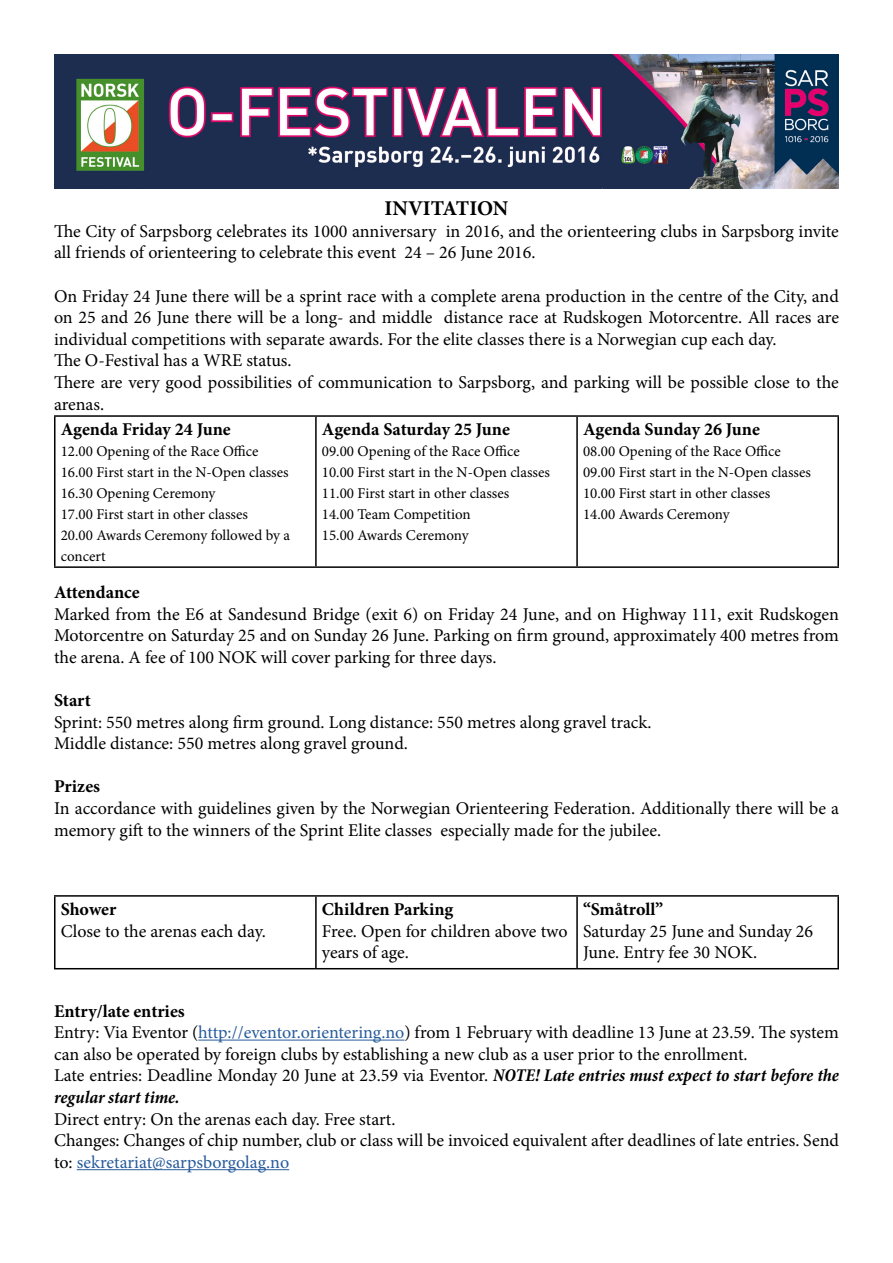
<style>
.page{position:relative;width:893px;height:1263px;background:#fff}
.page>*{position:absolute;margin:0;border:0;box-sizing:border-box;transform-origin:0 0}
.t1{font:700 21px "Minion Pro";color:#000}
.t2{font:18px/21.6px "Minion Pro";color:#000}
.t3{font:700 18px "Minion Pro";color:#000}
.t4{font:15px/21px "Minion Pro";color:#000}
.s1{font-weight:700}
.s2{color:#275b9b}
.s3{font-weight:700;font-style:italic;font-stretch:condensed}
</style>
<div class="page">
<hr style="left:198px;top:1040px;width:206px;height:1px;background:#275b9b">
<hr style="left:77px;top:1169px;width:212px;height:1px;background:#275b9b">
<hr style="left:54px;top:895px;width:262px;height:2px;background:#000">
<hr style="left:54px;top:897px;width:2px;height:71px;background:#000">
<hr style="left:316px;top:895px;width:261px;height:2px;background:#000">
<hr style="left:315px;top:897px;width:2px;height:71px;background:#000">
<hr style="left:577px;top:895px;width:262px;height:2px;background:#000">
<hr style="left:576px;top:897px;width:2px;height:71px;background:#000">
<hr style="left:837px;top:897px;width:2px;height:71px;background:#000">
<hr style="left:54px;top:968px;width:262px;height:1px;background:#000">
<hr style="left:316px;top:968px;width:261px;height:1px;background:#000">
<hr style="left:577px;top:968px;width:262px;height:1px;background:#000">
<hr style="left:54px;top:415px;width:262px;height:2px;background:#000">
<hr style="left:54px;top:417px;width:2px;height:149px;background:#000">
<hr style="left:316px;top:415px;width:261px;height:2px;background:#000">
<hr style="left:315px;top:417px;width:2px;height:149px;background:#000">
<hr style="left:577px;top:415px;width:262px;height:2px;background:#000">
<hr style="left:576px;top:417px;width:2px;height:149px;background:#000">
<hr style="left:837px;top:417px;width:2px;height:149px;background:#000">
<hr style="left:54px;top:566px;width:262px;height:2px;background:#000">
<hr style="left:316px;top:566px;width:261px;height:2px;background:#000">
<hr style="left:577px;top:566px;width:262px;height:2px;background:#000">
<img style="left:54px;top:54px;width:785px;height:134px">
<p class="t1" style="left:385px;top:194px;width:125px">INVITATION</p>
<p class="t2" style="left:54px;top:220px;width:786px">The City of Sarpsborg celebrates its 1000 anniversary in 2016, and the orienteering clubs in Sarpsborg invite all friends of orienteering to celebrate this event 24 – 26 June 2016.</p>
<p class="t2" style="left:54px;top:285px;width:786px">On Friday 24 June there will be a sprint race with a complete arena production in the centre of the City, and on 25 and 26 June there will be a long- and middle distance race at Rudskogen Motorcentre. All races are individual competitions with separate awards. For the elite classes there is a Norwegian cup each day.<br>The O-Festival has a WRE status.<br>There are very good possibilities of communication to Sarpsborg, and parking will be possible close to the arenas.</p>
<p class="t3" style="left:61px;top:417px;width:171px">Agenda Friday 24 June</p>
<p class="t4" style="left:61px;top:441px;width:231px">12.00 Opening of the Race Office<br>16.00 First start in the N-Open classes<br>16.30 Opening Ceremony<br>17.00 First start in other classes<br>20.00 Awards Ceremony followed by a concert</p>
<p class="t3" style="left:322px;top:417px;width:189px">Agenda Saturday 25 June</p>
<p class="t4" style="left:322px;top:441px;width:230px">09.00 Opening of the Race Office<br>10.00 First start in the N-Open classes<br>11.00 First start in other classes<br>14.00 Team Competition<br>15.00 Awards Ceremony</p>
<p class="t3" style="left:583px;top:417px;width:178px">Agenda Sunday 26 June</p>
<p class="t4" style="left:583px;top:441px;width:230px">08.00 Opening of the Race Office<br>09.00 First start in the N-Open classes<br>10.00 First start in other classes<br>14.00 Awards Ceremony</p>
<p class="t3" style="left:54px;top:579px;width:87px">Attendance</p>
<p class="t2" style="left:54px;top:603px;width:786px;text-align:justify">Marked from the E6 at Sandesund Bridge (exit 6) on Friday 24 June, and on Highway 111, exit Rudskogen Motorcentre on Saturday 25 and on Sunday 26 June. Parking on firm ground, approximately 400 metres from the arena. A fee of 100 NOK will cover parking for three days.</p>
<p class="t3" style="left:54px;top:687px;width:38px">Start</p>
<p class="t2" style="left:54px;top:711px;width:599px">Sprint: 550 metres along firm ground. Long distance: 550 metres along gravel track.<br>Middle distance: 550 metres along gravel ground.</p>
<p class="t3" style="left:54px;top:774px;width:48px">Prizes</p>
<p class="t2" style="left:54px;top:797px;width:786px">In accordance with guidelines given by the Norwegian Orienteering Federation. Additionally there will be a memory gift to the winners of the Sprint Elite classes especially made for the jubilee.</p>
<p class="t3" style="left:61px;top:896px;width:57px">Shower</p>
<p class="t2" style="left:61px;top:920px;width:207px">Close to the arenas each day.</p>
<p class="t3" style="left:322px;top:896px;width:133px">Children Parking</p>
<p class="t2" style="left:322px;top:920px;width:247px">Free. Open for children above two years of age.</p>
<p class="t3" style="left:583px;top:896px;width:82px">“Småtroll”</p>
<p class="t2" style="left:583px;top:920px;width:232px">Saturday 25 June and Sunday 26<br>June. Entry fee 30 NOK.</p>
<p class="t2" style="left:54px;top:1000px;width:786px"><span class="s1">Entry/late entries<br></span>Entry: Via Eventor (<span class="s2">http://eventor.orientering.no</span>) from 1 February with deadline 13 June at 23.59. The system can also be operated by foreign clubs by establishing a new club as a user prior to the enrollment.<br>Late entries: Deadline Monday 20 June at 23.59 via Eventor. <span class="s3">NOTE! Late entries must expect to start before the regular start time.</span></p>
<p class="t2" style="left:54px;top:1108px;width:786px">Direct entry: On the arenas each day. Free start.<br>Changes: Changes of chip number, club or class will be invoiced equivalent after deadlines of late entries. Send to: <span class="s2">sekretariat@sarpsborgolag.no</span></p>
</div>
